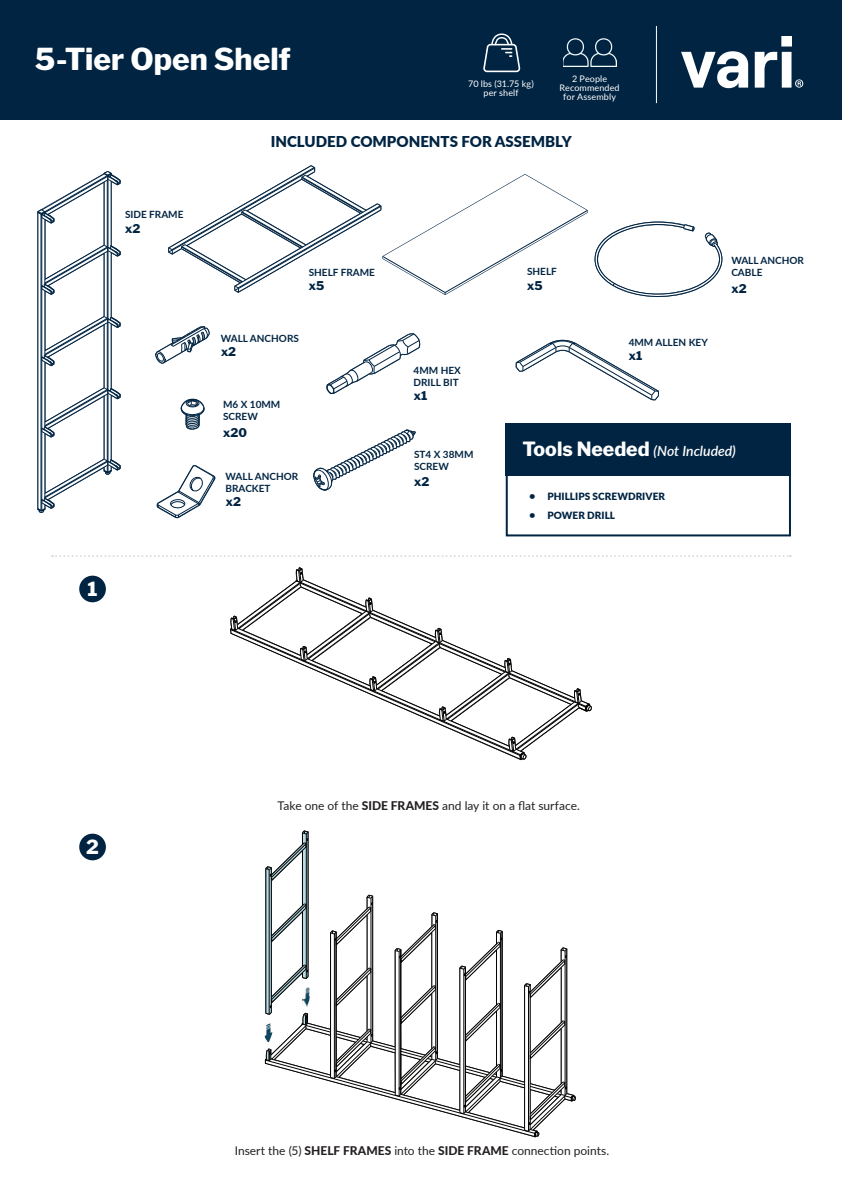
<style>
.page{position:relative;width:842px;height:1191px;background:#fff}
.page>*{position:absolute;margin:0;border:0;box-sizing:border-box;transform-origin:0 0}
.t1{font:800 30px "Libre Franklin";color:#fff}
.t2{font:800 19.3px "Libre Franklin";color:#fff}
.t3{font:900 15px "Lato";color:#002442}
.t4{font:italic 600 14px "Lato";color:#fff}
.t5{font:12px "Lato";color:#231f20}
.t6{font:800 12px "Libre Franklin";color:#002442}
.t7{font:700 10px/12px "Lato";color:#002442}
.t8{font:900 10px/18.9px "Lato";letter-spacing:.005em;color:#002442}
.t9{font:9px/9px "Lato";letter-spacing:.01em;color:#fff;text-align:center}
.s1{font-family:"Libre Franklin";font-weight:800;font-style:normal;font-size:19.5px}
.s2{font-weight:800}
</style>
<div class="page">
<div style="left:0;top:0;width:842px;height:119px;background:#002442"></div>
<div style="left:79px;top:575px;width:27px;height:27px;background:#002442;border-radius:50%"></div>
<div style="left:79px;top:833px;width:27px;height:27px;background:#002442;border-radius:50%"></div>
<svg style="left:681px;top:36px;width:122px;height:52px"></svg>
<svg style="left:52px;top:555px;width:739px;height:2px"></svg>
<hr style="left:656px;top:26px;width:1px;height:77px;background:#fff">
<svg style="left:37px;top:171px;width:84px;height:342px"></svg>
<svg style="left:157px;top:465px;width:59px;height:53px"></svg>
<svg style="left:168px;top:165px;width:555px;height:132px"></svg>
<svg style="left:155px;top:326px;width:55px;height:38px"></svg>
<svg style="left:313px;top:429px;width:103px;height:62px"></svg>
<svg style="left:326px;top:333px;width:95px;height:61px"></svg>
<svg style="left:516px;top:339px;width:143px;height:61px"></svg>
<svg style="left:180px;top:398px;width:25px;height:32px"></svg>
<svg style="left:230px;top:567px;width:362px;height:193px"></svg>
<svg style="left:265px;top:830px;width:311px;height:307px"></svg>
<img style="left:265px;top:1023px;width:8px;height:19px">
<img style="left:302px;top:987px;width:8px;height:19px">
<img style="left:563px;top:38px;width:53px;height:28px">
<svg style="left:484px;top:33px;width:37px;height:40px"></svg>
<div style="left:506px;top:424px;width:285px;height:52px;background:#002442"></div>
<div style="left:506px;top:437px;width:285px;height:99px;border:2px solid #002442"></div>
<h1 class="t1" style="left:35px;top:41px;width:257px">5-Tier Open Shelf</h1>
<p class="t9" style="left:560px;top:74px;width:62px">2 People<br>Recommended for Assembly</p>
<p class="t9" style="left:468px;top:79px;width:67px">70 lbs (31.75 kg) per shelf</p>
<h3 class="t3" style="left:271px;top:130px;width:302px">INCLUDED COMPONENTS FOR ASSEMBLY</h3>
<p class="t7" style="left:125px;top:208px;width:60px">SIDE FRAME</p>
<p class="t6" style="left:125px;top:221px;width:17px">x2</p>
<h2 class="t2" style="left:88px;top:577px;width:12px">1</h2>
<p class="t7" style="left:309px;top:265px;width:68px">SHELF FRAME</p>
<p class="t6" style="left:309px;top:278px;width:17px">x5</p>
<p class="t7" style="left:221px;top:332px;width:80px">WALL ANCHORS</p>
<p class="t6" style="left:221px;top:345px;width:17px">x2</p>
<p class="t7" style="left:223px;top:398px;width:59px">M6 X 10MM<br>SCREW</p>
<p class="t6" style="left:223px;top:425px;width:25px">x20</p>
<p class="t7" style="left:226px;top:470px;width:74px">WALL ANCHOR<br>BRACKET</p>
<p class="t6" style="left:226px;top:494px;width:17px">x2</p>
<p class="t7" style="left:414px;top:364px;width:49px">4MM HEX<br>DRILL BIT</p>
<p class="t6" style="left:414px;top:388px;width:15px">x1</p>
<p class="t7" style="left:414px;top:448px;width:61px">ST4 X 38MM<br>SCREW</p>
<p class="t6" style="left:414px;top:475px;width:17px">x2</p>
<p class="t7" style="left:527px;top:265px;width:31px">SHELF</p>
<p class="t6" style="left:527px;top:278px;width:17px">x5</p>
<p class="t7" style="left:629px;top:336px;width:81px">4MM ALLEN KEY</p>
<p class="t6" style="left:629px;top:349px;width:15px">x1</p>
<p class="t7" style="left:731px;top:254px;width:74px">WALL ANCHOR<br>CABLE</p>
<p class="t6" style="left:731px;top:282px;width:17px">x2</p>
<h3 class="t4" style="left:522px;top:440px;width:215px"><span class="s1">Tools Needed</span> (Not Included)</h3>
<p class="t8" style="left:547px;top:486px;width:119px">PHILLIPS SCREWDRIVER<br>POWER DRILL</p>
<h2 class="t2" style="left:86px;top:835px;width:14px">2</h2>
<p class="t5" style="left:278px;top:797px;width:304px">Take one of the <span class="s2">SIDE FRAMES</span> and lay it on a flat surface.</p>
<p class="t5" style="left:235px;top:1142px;width:376px">Insert the (5) <span class="s2">SHELF FRAMES</span> into the <span class="s2">SIDE FRAME</span> connection points.</p>
</div>
